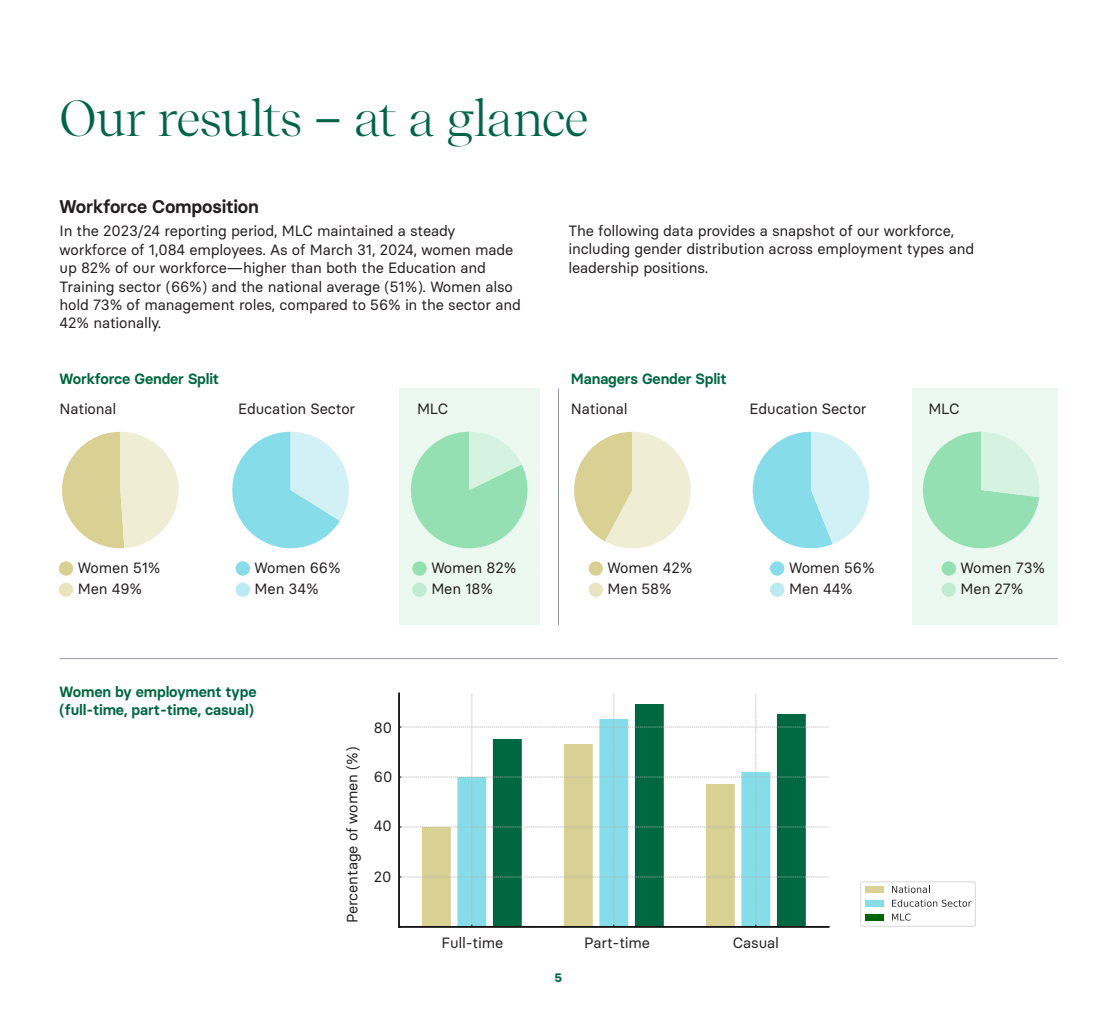
<style>
.page{position:relative;width:1117px;height:1017px;background:#fff}
.page>*{position:absolute;margin:0;border:0;box-sizing:border-box;transform-origin:0 0}
.t1{font:49px "Recife Display";letter-spacing:-.01em;color:#006548}
.t2{font:600 18.38px "Basier Circle";letter-spacing:-.01em;color:#231f20}
.t3{font:14.88px/18.4px "Basier Circle";letter-spacing:-.01em;color:#231f20}
.t4{font:600 14.88px/18.4px "Basier Circle";letter-spacing:-.01em;color:#006743}
.t5{font:700 12.25px "Basier Circle";color:#006548}
</style>
<div class="page">
<div style="left:399px;top:388px;width:141px;height:237px;background:#ebf9f0"></div>
<div style="left:911px;top:388px;width:146px;height:237px;background:#ebf9f0"></div>
<svg style="left:62px;top:432px;width:117px;height:117px"></svg>
<svg style="left:232px;top:432px;width:117px;height:117px"></svg>
<svg style="left:410px;top:432px;width:118px;height:117px"></svg>
<div style="left:59px;top:561px;width:14px;height:15px;background:#d9d194;border-radius:50%"></div>
<div style="left:235px;top:561px;width:15px;height:15px;background:#88dce9;border-radius:50%"></div>
<div style="left:412px;top:561px;width:14px;height:15px;background:#95e0b2;border-radius:50%"></div>
<div style="left:588px;top:561px;width:14px;height:15px;background:#d9d194;border-radius:50%"></div>
<div style="left:769px;top:561px;width:15px;height:15px;background:#88dce9;border-radius:50%"></div>
<div style="left:941px;top:561px;width:14px;height:15px;background:#95e0b2;border-radius:50%"></div>
<div style="left:59px;top:582px;width:14px;height:15px;background:#e9e4c0;border-radius:50%"></div>
<div style="left:235px;top:582px;width:15px;height:15px;background:#bbeaf2;border-radius:50%"></div>
<div style="left:412px;top:582px;width:14px;height:15px;background:#c2ecd1;border-radius:50%"></div>
<div style="left:588px;top:582px;width:14px;height:15px;background:#e9e4c0;border-radius:50%"></div>
<div style="left:769px;top:582px;width:15px;height:15px;background:#bbeaf2;border-radius:50%"></div>
<div style="left:941px;top:582px;width:14px;height:15px;background:#c2ecd1;border-radius:50%"></div>
<svg style="left:574px;top:432px;width:116px;height:116px"></svg>
<svg style="left:752px;top:432px;width:117px;height:117px"></svg>
<svg style="left:923px;top:432px;width:116px;height:117px"></svg>
<svg style="left:400px;top:693px;width:428px;height:233px"></svg>
<hr style="left:398px;top:693px;width:2px;height:234px;background:#131313">
<hr style="left:399px;top:926px;width:429px;height:2px;background:#131313">
<div style="left:860px;top:881px;width:115px;height:46px;border:1px solid #cdcdcd;border-radius:2px"></div>
<div style="left:864px;top:886px;width:19px;height:7px;background:#d9d194"></div>
<svg style="left:892px;top:886px;width:35px;height:7px"></svg>
<div style="left:864px;top:900px;width:19px;height:7px;background:#87dce9"></div>
<svg style="left:892px;top:899px;width:79px;height:8px"></svg>
<div style="left:864px;top:914px;width:19px;height:6px;background:#006400"></div>
<svg style="left:892px;top:913px;width:18px;height:8px"></svg>
<hr style="left:60px;top:658px;width:997px;height:1px;background:#989ca7">
<hr style="left:558px;top:388px;width:1px;height:237px;background:#989ca7">
<h1 class="t1" style="left:60px;top:84px;width:530px">Our results – at a glance</h1>
<p class="t2" style="left:60px;top:195px;width:201px">Workforce Composition</p>
<p class="t3" style="left:60px;top:222px;width:462px">In the 2023/24 reporting period, MLC maintained a steady workforce of 1,084 employees. As of March 31, 2024, women made up 82% of our workforce—higher than both the Education and Training sector (66%) and the national average (51%). Women also hold 73% of management roles, compared to 56% in the sector and 42% nationally.</p>
<p class="t3" style="left:568px;top:221px;width:407px">The following data provides a snapshot of our workforce, including gender distribution across employment types and leadership positions.</p>
<p class="t4" style="left:60px;top:369px;width:161px">Workforce Gender Split</p>
<p class="t4" style="left:570px;top:369px;width:157px">Managers Gender Split</p>
<p class="t3" style="left:238px;top:399px;width:119px">Education Sector</p>
<p class="t3" style="left:417px;top:399px;width:33px">MLC</p>
<p class="t3" style="left:749px;top:399px;width:119px">Education Sector</p>
<p class="t3" style="left:928px;top:399px;width:33px">MLC</p>
<p class="t3" style="left:60px;top:399px;width:58px">National</p>
<p class="t3" style="left:570px;top:399px;width:58px">National</p>
<p class="t3" style="left:78px;top:557px;width:84px;line-height:20.8px">Women 51%<br>Men 49%</p>
<p class="t3" style="left:254px;top:557px;width:88px;line-height:20.8px">Women 66%<br>Men 34%</p>
<p class="t3" style="left:431px;top:557px;width:86px;line-height:20.8px">Women 82%<br>Men 18%</p>
<p class="t3" style="left:607px;top:557px;width:86px;line-height:20.8px">Women 42%<br>Men 58%</p>
<p class="t3" style="left:788px;top:557px;width:87px;line-height:20.8px">Women 56%<br>Men 44%</p>
<p class="t3" style="left:960px;top:557px;width:86px;line-height:20.8px">Women 73%<br>Men 27%</p>
<p class="t4" style="left:59px;top:682px;width:198px">Women by employment type (full-time, part-time, casual)</p>
<p class="t3" style="left:343px;top:923px;width:178px;rotate:-90deg">Percentage of women (%)</p>
<p class="t3" style="left:374px;top:718px;width:20px">80</p>
<p class="t3" style="left:374px;top:767px;width:20px">60</p>
<p class="t3" style="left:374px;top:816px;width:19px">40</p>
<p class="t3" style="left:374px;top:867px;width:19px">20</p>
<p class="t3" style="left:441px;top:933px;width:63px">Full-time</p>
<p class="t3" style="left:584px;top:933px;width:67px">Part-time</p>
<p class="t3" style="left:732px;top:933px;width:48px">Casual</p>
<p class="t5" style="left:554px;top:970px;width:9px">5</p>
</div>
